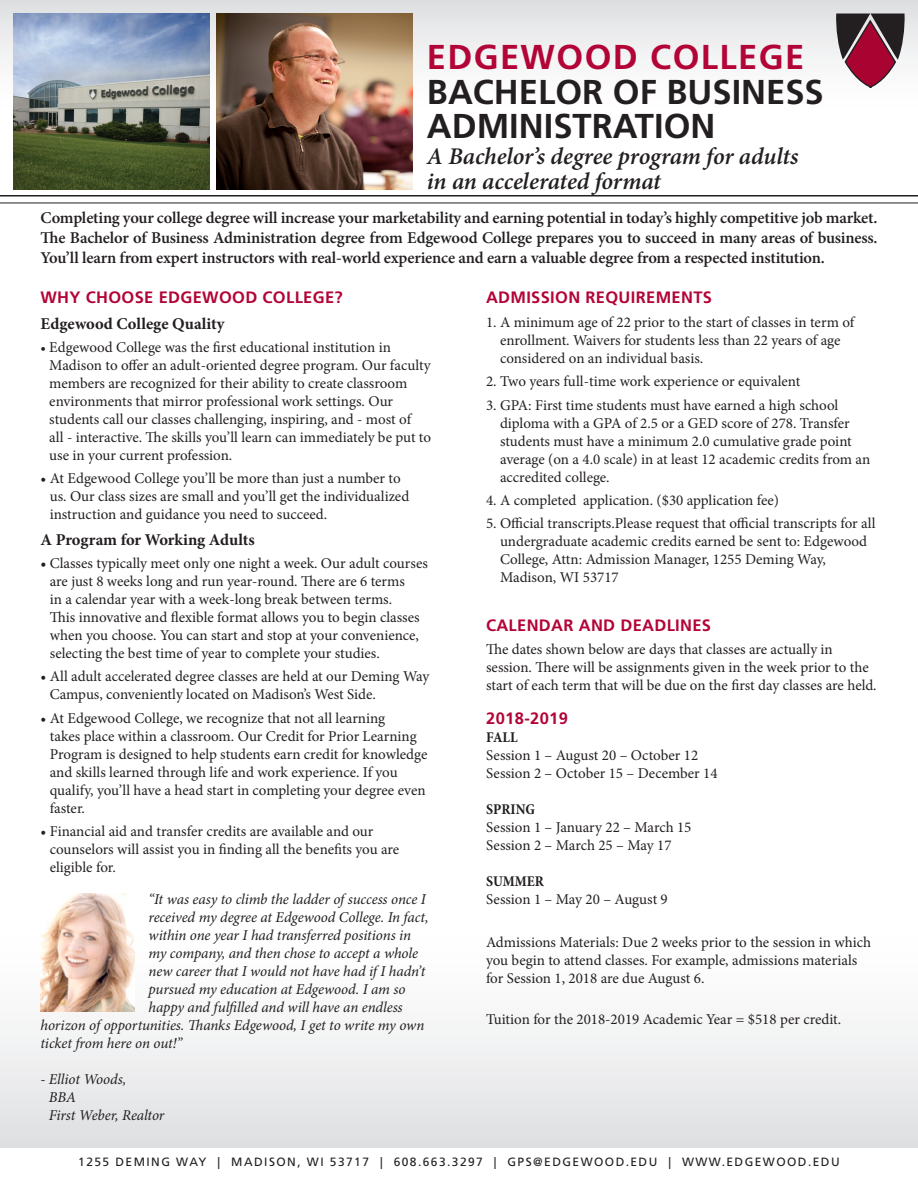
<style>
.page{position:relative;width:918px;height:1188px;background:#fff}
.page>*{position:absolute;margin:0;border:0;box-sizing:border-box;transform-origin:0 0}
.t1{font:700 34.5px "Frutiger LT Std";color:#231f20}
.t2{font:700 34.5px "Frutiger LT Std";letter-spacing:.04em;color:#b30437}
.t3{font:italic 600 24px "Minion Pro";letter-spacing:-.005em;color:#231f20}
.t4{font:600 16.5px/19.8px "Minion Pro";letter-spacing:-.01em;color:#231f20;text-align:justify}
.t5{font:700 16.5px "Frutiger LT Std";letter-spacing:.02em;color:#b30437}
.t6{font:700 16.5px "Minion Pro";color:#231f20}
.t7{font:15px/18px "Minion Pro";color:#231f20}
.t8{font:italic 15px/18px "Minion Pro";letter-spacing:-.005em;color:#231f20}
.t9{font:700 condensed 15px "Minion Pro";color:#231f20}
.t10{font:12px "Frutiger LT Std";letter-spacing:.12em;color:#231f20}
.s1{font-size:14.25px}
.s2{font-weight:700}
</style>
<div class="page">
<div style="left:0;top:918px;width:918px;height:230px;background:linear-gradient(to bottom,#fff,#e0e1e3)"></div>
<div style="left:0;top:0;width:918px;height:115px;background:linear-gradient(to bottom,#dfe0e2,#fff)"></div>
<hr style="left:0;top:203px;width:918px;height:1px;background:#231f20">
<hr style="left:0;top:195px;width:918px;height:1px;background:#231f20">
<svg style="left:836px;top:14px;width:68px;height:74px"></svg>
<img style="left:14px;top:14px;width:195px;height:175px">
<img style="left:40px;top:893px;width:95px;height:119px">
<img style="left:217px;top:14px;width:195px;height:175px">
<p class="t2" style="left:427px;top:37px;width:379px">EDGEWOOD COLLEGE</p>
<p class="t1" style="left:427px;top:71px;width:398px">BACHELOR OF BUSINESS</p>
<p class="t1" style="left:427px;top:106px;width:290px">ADMINISTRATION</p>
<p class="t3" style="left:427px;top:139px;width:373px">A Bachelor’s degree program for adults</p>
<p class="t3" style="left:427px;top:164px;width:235px">in an accelerated format</p>
<p class="t4" style="left:40px;top:208px;width:839px">Completing your college degree will increase your marketability and earning potential in today’s highly competitive job market.<br>The Bachelor of Business Administration degree from Edgewood College prepares you to succeed in many areas of business.<br>You’ll learn from expert instructors with real-world experience and earn a valuable degree from a respected institution.</p>
<p class="t5" style="left:40px;top:288px;width:304px">WHY CHOOSE EDGEWOOD COLLEGE?</p>
<p class="t6" style="left:40px;top:312px;width:185px">Edgewood College Quality</p>
<p class="t7" style="left:49px;top:338px;width:383px;text-indent:-9px"><span class="s1">•</span> Edgewood College was the first educational institution in Madison to offer an adult-oriented degree program. Our faculty members are recognized for their ability to create classroom environments that mirror professional work settings. Our students call our classes challenging, inspiring, and - most of<br>all - interactive. The skills you’ll learn can immediately be put to use in your current profession.</p>
<p class="t7" style="left:50px;top:470px;width:361px;text-indent:-9px">• At Edgewood College you’ll be more than just a number to us. Our class sizes are small and you’ll get the individualized instruction and guidance you need to succeed.</p>
<p class="t6" style="left:40px;top:528px;width:216px">A Program for Working Adults</p>
<p class="t7" style="left:50px;top:554px;width:380px;text-indent:-9px"><span class="s2">•</span> Classes typically meet only one night a week. Our adult courses are just 8 weeks long and run year-round. There are 6 terms<br>in a calendar year with a week-long break between terms.<br>This innovative and flexible format allows you to begin classes when you choose. You can start and stop at your convenience, selecting the best time of year to complete your studies.</p>
<p class="t7" style="left:50px;top:668px;width:381px;text-indent:-9px">• All adult accelerated degree classes are held at our Deming Way<br>Campus, conveniently located on Madison’s West Side.</p>
<p class="t7" style="left:50px;top:709px;width:379px;text-indent:-9px">• At Edgewood College, we recognize that not all learning<br>takes place within a classroom. Our Credit for Prior Learning Program is designed to help students earn credit for knowledge and skills learned through life and work experience. If you qualify, you’ll have a head start in completing your degree even faster.</p>
<p class="t7" style="left:50px;top:823px;width:351px;text-indent:-9px">• Financial aid and transfer credits are available and our counselors will assist you in finding all the benefits you are eligible for.</p>
<p class="t8" style="left:148px;top:890px;width:279px">“It was easy to climb the ladder of success once I</p>
<p class="t8" style="left:148px;top:908px;width:282px">received my degree at Edgewood College. In fact,</p>
<p class="t8" style="left:148px;top:926px;width:264px">within one year I had transferred positions in</p>
<p class="t8" style="left:148px;top:944px;width:271px">my company, and then chose to accept a whole</p>
<p class="t8" style="left:148px;top:962px;width:278px">new career that I would not have had if I hadn’t</p>
<p class="t8" style="left:148px;top:980px;width:259px">pursued my education at Edgewood. I am so</p>
<p class="t8" style="left:148px;top:998px;width:256px">happy and fulfilled and will have an endless</p>
<p class="t8" style="left:40px;top:1016px;width:385px">horizon of opportunities. Thanks Edgewood, I get to write my own</p>
<p class="t8" style="left:40px;top:1034px;width:143px">ticket from here on out!”</p>
<p class="t8" style="left:49px;top:1070px;width:117px;text-indent:-8px">- Elliot Woods,<br>BBA<br>First Weber, Realtor</p>
<p class="t5" style="left:486px;top:288px;width:228px">ADMISSION REQUIREMENTS</p>
<p class="t7" style="left:500px;top:313px;width:356px;text-indent:-14px">1. A minimum age of 22 prior to the start of classes in term of enrollment. Waivers for students less than 22 years of age considered on an individual basis.</p>
<p class="t7" style="left:486px;top:373px;width:316px">2. Two years full-time work experience or equivalent</p>
<p class="t7" style="left:500px;top:396px;width:372px;text-indent:-14px">3. GPA: First time students must have earned a high school diploma with a GPA of 2.5 or a GED score of 278. Transfer students must have a minimum 2.0 cumulative grade point average (on a 4.0 scale) in at least 12 academic credits from an accredited college.</p>
<p class="t7" style="left:486px;top:491px;width:295px">4. A completed application. ($30 application fee)</p>
<p class="t7" style="left:500px;top:515px;width:377px;text-indent:-14px">5. Official transcripts.Please request that official transcripts for all undergraduate academic credits earned be sent to: Edgewood College, Attn: Admission Manager, 1255 Deming Way, Madison, WI 53717</p>
<p class="t5" style="left:486px;top:616px;width:227px">CALENDAR AND DEADLINES</p>
<p class="t7" style="left:486px;top:641px;width:392px">The dates shown below are days that classes are actually in session. There will be assignments given in the week prior to the start of each term that will be due on the first day classes are held.</p>
<p class="t5" style="left:486px;top:709px;width:83px">2018-2019</p>
<p class="t9" style="left:486px;top:727px;width:33px">FALL</p>
<p class="t7" style="left:486px;top:746px;width:213px">Session 1 – August 20 – October 12</p>
<p class="t7" style="left:486px;top:764px;width:233px">Session 2 – October 15 – December 14</p>
<p class="t9" style="left:486px;top:799px;width:50px">SPRING</p>
<p class="t7" style="left:486px;top:818px;width:207px">Session 1 – January 22 – March 15</p>
<p class="t7" style="left:486px;top:836px;width:187px">Session 2 – March 25 – May 17</p>
<p class="t9" style="left:486px;top:871px;width:59px">SUMMER</p>
<p class="t7" style="left:486px;top:890px;width:183px">Session 1 – May 20 – August 9</p>
<p class="t7" style="left:486px;top:933px;width:387px">Admissions Materials: Due 2 weeks prior to the session in which you begin to attend classes. For example, admissions materials for Session 1, 2018 are due August 6.</p>
<p class="t7" style="left:486px;top:1011px;width:357px">Tuition for the 2018-2019 Academic Year = $518 per credit.</p>
<p class="t10" style="left:78px;top:1154px;width:763px">1255 DEMING WAY | MADISON, WI 53717 | 608.663.3297 | GPS@EDGEWOOD.EDU | WWW.EDGEWOOD.EDU</p>
</div>
